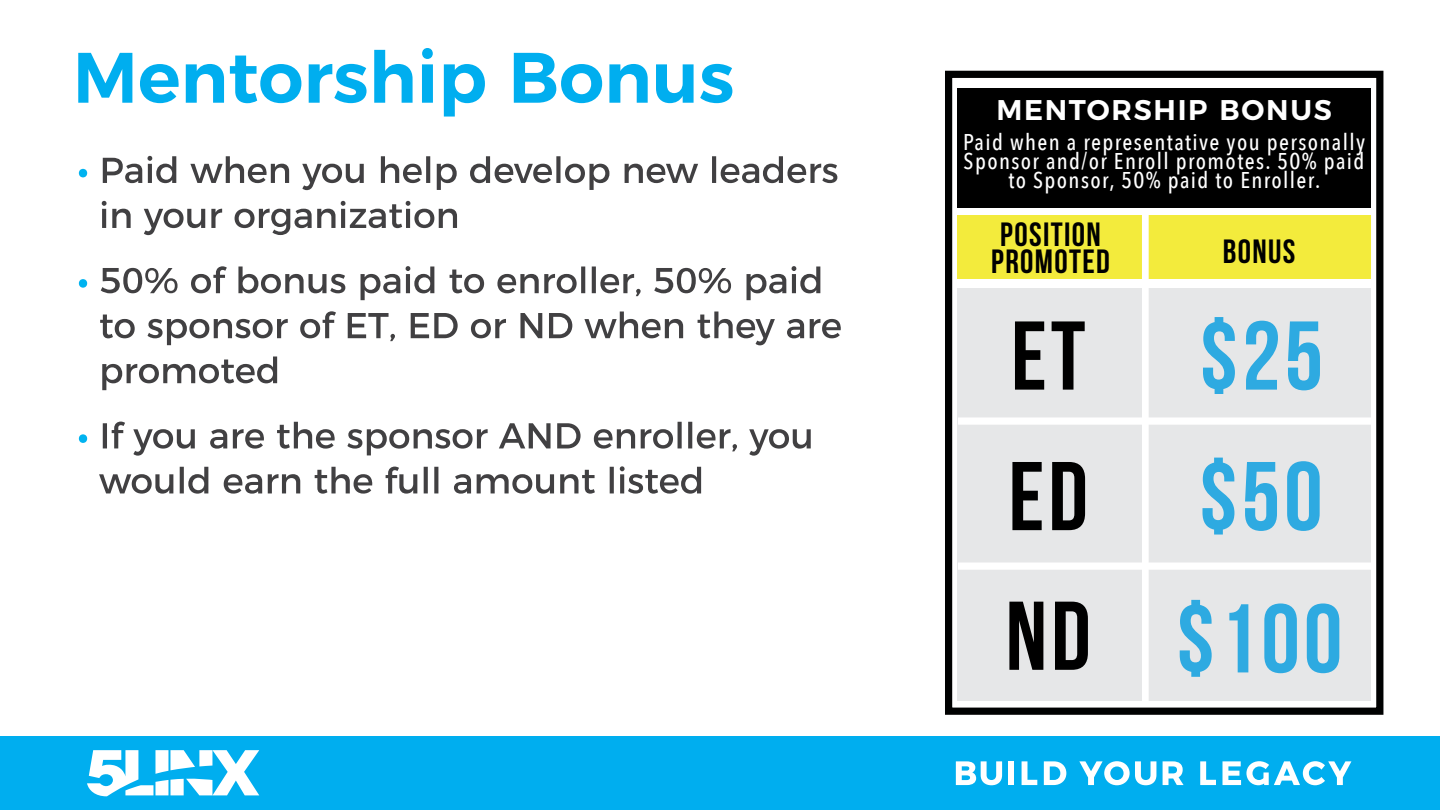
<style>
.page{position:relative;width:1440px;height:810px;background:#fff}
.page>*{position:absolute;margin:0;border:0;box-sizing:border-box;transform-origin:0 0}
.t1{font:700 97.43px/141.4px "Bebas Neue";letter-spacing:.04em;color:#2eaae1}
.t2{font:700 97.43px/140.1px "Bebas Neue";color:#000;text-align:justify}
.t3{font:700 33.6px/26.6px "Bebas Neue";letter-spacing:.04em;color:#000}
.t4{font:600 28.5px "Montserrat";letter-spacing:.06em;color:#fff}
.t5{font:500 22.8px/19px "Avenir Next Condensed";letter-spacing:.06em;color:#fff;text-align:center}
</style>
<div class="page">
<svg style="left:78px;top:48px;width:654px;height:69px"></svg>
<svg style="left:99px;top:466px;width:602px;height:28px"></svg>
<svg style="left:103px;top:422px;width:708px;height:34px"></svg>
<div style="left:79px;top:434px;width:8px;height:9px;background:#00b3f0;border-radius:50%"></div>
<svg style="left:102px;top:357px;width:175px;height:33px"></svg>
<svg style="left:100px;top:311px;width:741px;height:34px"></svg>
<svg style="left:101px;top:266px;width:719px;height:34px"></svg>
<div style="left:79px;top:279px;width:8px;height:9px;background:#00b3f0;border-radius:50%"></div>
<svg style="left:102px;top:201px;width:355px;height:34px"></svg>
<svg style="left:103px;top:156px;width:734px;height:34px"></svg>
<div style="left:79px;top:169px;width:8px;height:8px;background:#00b3f0;border-radius:50%"></div>
<div style="left:0;top:736px;width:1440px;height:74px;background:#00aeef"></div>
<svg style="left:87px;top:750px;width:172px;height:46px"></svg>
<svg style="left:956px;top:761px;width:46px;height:24px"></svg>
<div style="left:1008px;top:761px;width:6px;height:24px;background:#fff"></div>
<svg style="left:1022px;top:761px;width:15px;height:24px"></svg>
<svg style="left:1044px;top:761px;width:22px;height:24px"></svg>
<svg style="left:1079px;top:761px;width:77px;height:24px"></svg>
<svg style="left:1163px;top:761px;width:21px;height:24px"></svg>
<svg style="left:1200px;top:761px;width:16px;height:24px"></svg>
<svg style="left:1223px;top:761px;width:128px;height:24px"></svg>
<div style="left:945px;top:71px;width:438px;height:644px;border:7px solid #000101"></div>
<div style="left:957px;top:214px;width:414px;height:487px;background:#e6e7e8"></div>
<div style="left:957px;top:205px;width:414px;height:79px;background:#f3eb3c"></div>
<div style="left:957px;top:88px;width:414px;height:124px;background:#000"></div>
<div style="left:1142px;top:212px;width:7px;height:493px;background:#fff"></div>
<div style="left:958px;top:417px;width:413px;height:8px;background:#fff"></div>
<div style="left:958px;top:563px;width:413px;height:7px;background:#fff"></div>
<div style="left:957px;top:208px;width:414px;height:7px;background:#fff"></div>
<div style="left:957px;top:279px;width:414px;height:8px;background:#fff"></div>
<p class="t4" style="left:996px;top:87px;width:337px">MENTORSHIP BONUS</p>
<p class="t5" style="left:963px;top:133px;width:403px">Paid when a representative you personally<br>Sponsor and/or Enroll promotes. 50% paid to Sponsor, 50% paid to Enroller.</p>
<h2 class="t3" style="left:991px;top:221px;width:120px">POSITION<br>PROMOTED</h2>
<h2 class="t3" style="left:1223px;top:238px;width:74px">BONUS</h2>
<h1 class="t2" style="left:1006px;top:285px;width:87px">ET ED ND</h1>
<h1 class="t1" style="left:1176px;top:284px;width:167px">$25 $50 $100</h1>
</div>
